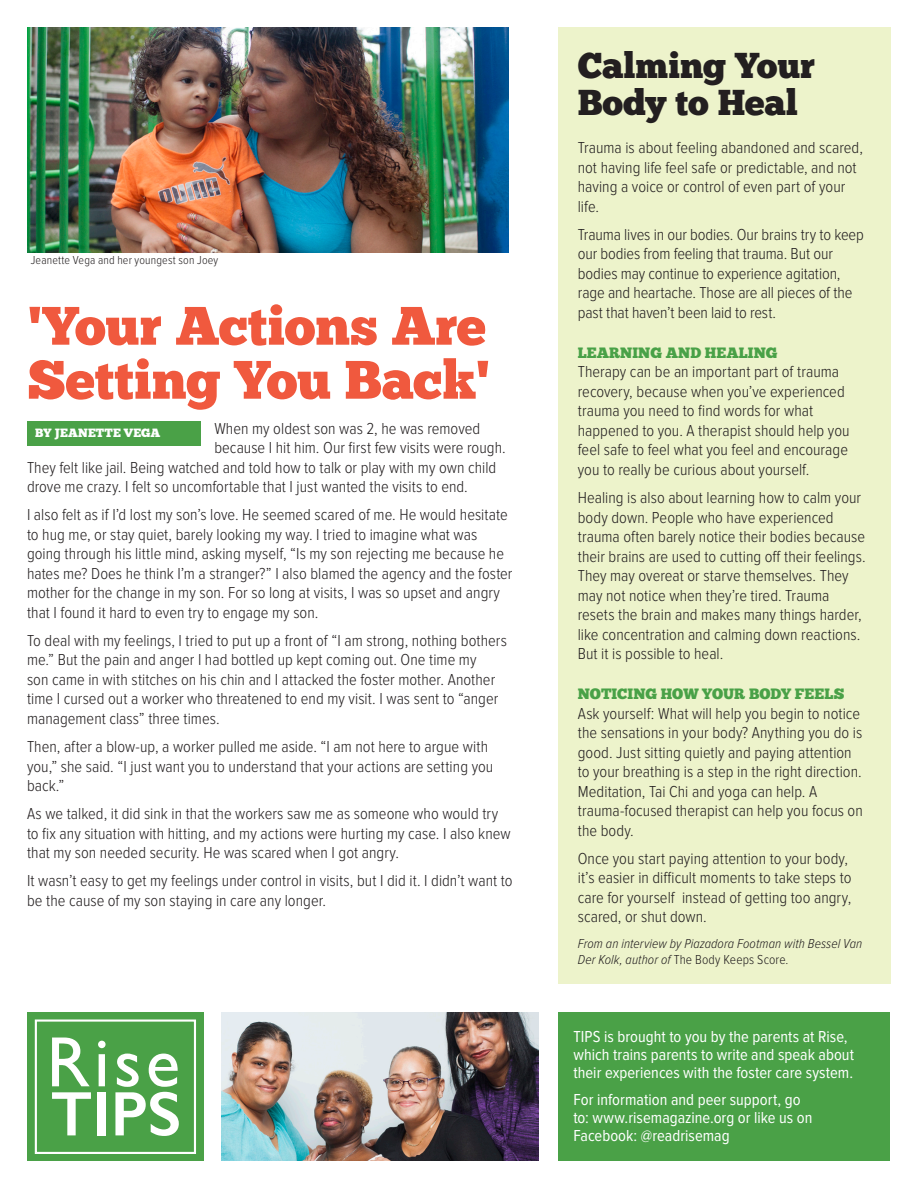
<style>
.page{position:relative;width:918px;height:1188px;background:#fff}
.page>*{position:absolute;margin:0;border:0;box-sizing:border-box;transform-origin:0 0}
.t1{font:54px/54px "Chunk Five";letter-spacing:-.01em;color:#f0593e}
.t2{font:36px/37.5px "Chunk Five";letter-spacing:-.005em;color:#231f20}
.t3{font:300 16.5px/19.5px "Proxima Nova Cond";color:#231f20}
.t4{font:16.5px/18px "Proxima Nova Cond";letter-spacing:.005em;color:#fff}
.t5{font:15px "Chunk Five";color:#49a147}
.t6{font:italic 300 13.5px/16.5px "Proxima Nova Cond";letter-spacing:.005em;color:#231f20}
.t7{font:300 12px "Proxima Nova Cond";letter-spacing:.015em;color:#231f20}
.t8{font:12px "Chunk Five";letter-spacing:.01em;color:#fff}
.s1{font-style:normal}
</style>
<div class="page">
<div style="left:558px;top:27px;width:333px;height:957px;background:#edf3cb"></div>
<img style="left:27px;top:27px;width:481px;height:225px">
<div style="left:27px;top:421px;width:174px;height:25px;background:#4aa147"></div>
<div style="left:558px;top:1012px;width:332px;height:149px;background:#4aa147"></div>
<div style="left:27px;top:1012px;width:177px;height:149px;background:#4aa147"></div>
<div style="left:35px;top:1019px;width:161px;height:135px;border:2px solid #fff"></div>
<svg style="left:52px;top:1038px;width:38px;height:48px"></svg>
<svg style="left:98px;top:1041px;width:8px;height:45px"></svg>
<svg style="left:52px;top:1092px;width:39px;height:43px"></svg>
<div style="left:97px;top:1092px;width:9px;height:43px;background:#fff"></div>
<svg style="left:115px;top:1054px;width:64px;height:82px"></svg>
<img style="left:221px;top:1012px;width:318px;height:149px">
<p class="t7" style="left:31px;top:255px;width:189px">Jeanette Vega and her youngest son Joey</p>
<h1 class="t1" style="left:28px;top:302px;width:464px">'Your Actions Are<br>Setting You Back'</h1>
<p class="t3" style="left:214px;top:419px;width:267px">When my oldest son was 2, he was removed</p>
<p class="t3" style="left:214px;top:439px;width:293px">because I hit him. Our first few visits were rough.</p>
<p class="t3" style="left:27px;top:458px;width:471px">They felt like jail. Being watched and told how to talk or play with my own child</p>
<p class="t3" style="left:27px;top:478px;width:442px">drove me crazy. I felt so uncomfortable that I just wanted the visits to end.</p>
<p class="t3" style="left:27px;top:506px;width:487px">I also felt as if I’d lost my son’s love. He seemed scared of me. He would hesitate to hug me, or stay quiet, barely looking my way. I tried to imagine what was going through his little mind, asking myself, “Is my son rejecting me because he hates me? Does he think I’m a stranger?” I also blamed the agency and the foster mother for the change in my son. For so long at visits, I was so upset and angry that I found it hard to even try to engage my son.</p>
<p class="t3" style="left:27px;top:631px;width:481px">To deal with my feelings, I tried to put up a front of “I am strong, nothing bothers me.” But the pain and anger I had bottled up kept coming out. One time my<br>son came in with stitches on his chin and I attacked the foster mother. Another time I cursed out a worker who threatened to end my visit. I was sent to “anger management class” three times.</p>
<p class="t3" style="left:27px;top:738px;width:468px">Then, after a blow-up, a worker pulled me aside. “I am not here to argue with you,” she said. “I just want you to understand that your actions are setting you back.”</p>
<p class="t3" style="left:27px;top:805px;width:485px">As we talked, it did sink in that the workers saw me as someone who would try to fix any situation with hitting, and my actions were hurting my case. I also knew that my son needed security. He was scared when I got angry.</p>
<p class="t3" style="left:27px;top:872px;width:487px">It wasn’t easy to get my feelings under control in visits, but I did it. I didn’t want to be the cause of my son staying in care any longer.</p>
<p class="t8" style="left:35px;top:428px;width:127px">BY JEANETTE VEGA</p>
<h2 class="t2" style="left:578px;top:48px;width:239px">Calming Your<br>Body to Heal</h2>
<p class="t3" style="left:578px;top:139px;width:287px">Trauma is about feeling abandoned and scared, not having life feel safe or predictable, and not having a voice or control of even part of your life.</p>
<p class="t3" style="left:578px;top:225px;width:288px">Trauma lives in our bodies. Our brains try to keep our bodies from feeling that trauma. But our bodies may continue to experience agitation, rage and heartache. Those are all pieces of the past that haven’t been laid to rest.</p>
<p class="t5" style="left:578px;top:346px;width:201px">LEARNING AND HEALING</p>
<p class="t3" style="left:578px;top:363px;width:273px">Therapy can be an important part of trauma recovery, because when you’ve experienced trauma you need to find words for what happened to you. A therapist should help you feel safe to feel what you feel and encourage you to really be curious about yourself.</p>
<p class="t3" style="left:578px;top:489px;width:289px">Healing is also about learning how to calm your body down. People who have experienced trauma often barely notice their bodies because their brains are used to cutting off their feelings.<br>They may overeat or starve themselves. They may not notice when they’re tired. Trauma resets the brain and makes many things harder, like concentration and calming down reactions.<br>But it is possible to heal.</p>
<p class="t5" style="left:578px;top:687px;width:268px">NOTICING HOW YOUR BODY FEELS</p>
<p class="t3" style="left:578px;top:704px;width:287px">Ask yourself: What will help you begin to notice the sensations in your body? Anything you do is good. Just sitting quietly and paying attention to your breathing is a step in the right direction.<br>Meditation, Tai Chi and yoga can help. A trauma-focused therapist can help you focus on the body.</p>
<p class="t3" style="left:578px;top:849px;width:275px">Once you start paying attention to your body, it’s easier in difficult moments to take steps to care for yourself instead of getting too angry, scared, or shut down.</p>
<p class="t6" style="left:578px;top:935px;width:286px">From an interview by Piazadora Footman with Bessel Van<br>Der Kolk, author of <span class="s1">The Body Keeps Score.</span></p>
<p class="t4" style="left:573px;top:1028px;width:282px">TIPS is brought to you by the parents at Rise, which trains parents to write and speak about their experiences with the foster care system.</p>
<p class="t4" style="left:573px;top:1091px;width:241px">For information and peer support, go to: www.risemagazine.org or like us on<br>Facebook: @readrisemag</p>
</div>
